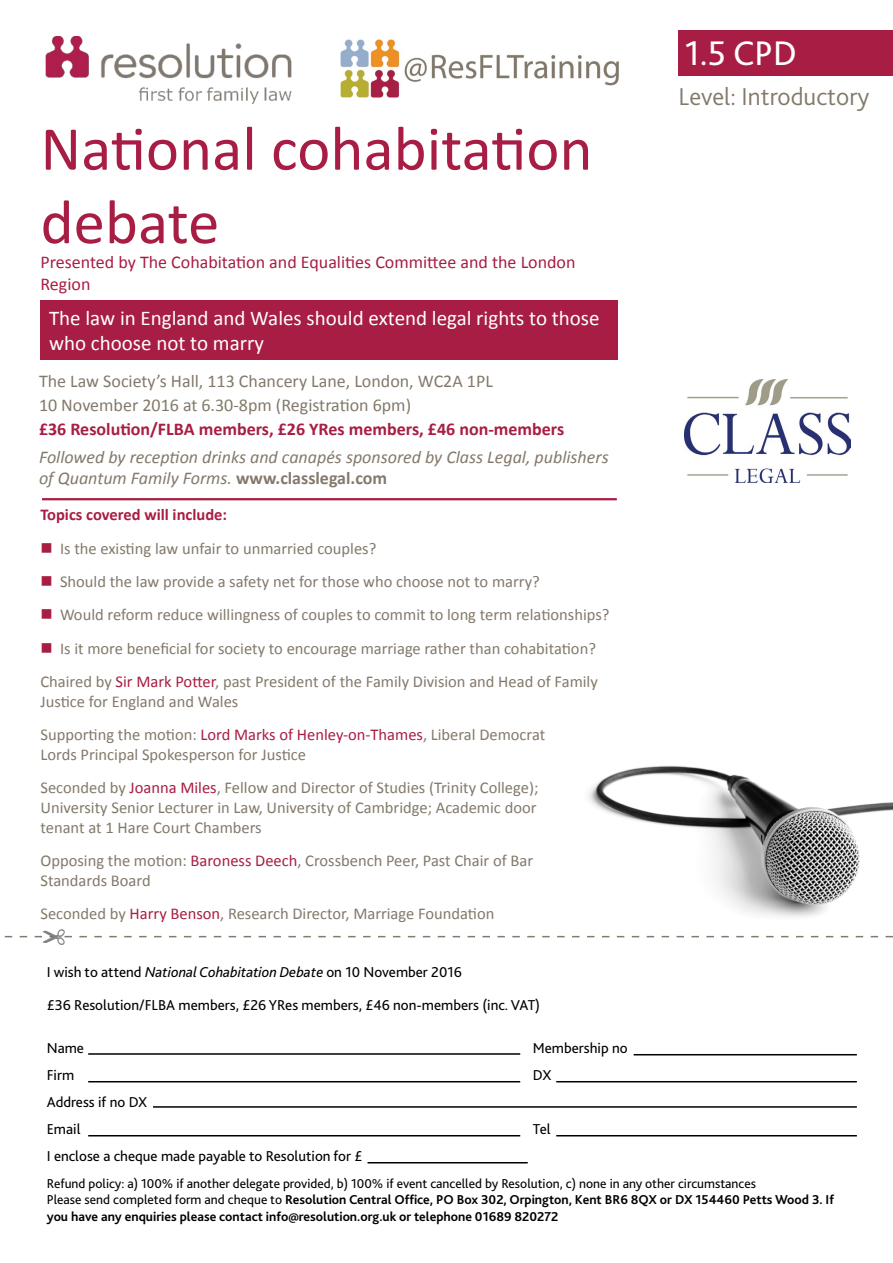
<style>
.page{position:relative;width:893px;height:1263px;background:#fff}
.page>*{position:absolute;margin:0;border:0;box-sizing:border-box;transform-origin:0 0}
.t1{font:63px/73.5px "Calibri";color:#a81d43}
.t2{font:35.7px "Bliss 2";color:#fff}
.t3{font:300 25.5px "Bliss 2";color:#83796b}
.t4{font:21px/25.2px "Calibri";color:#fff}
.t5{font:italic 18px/21.6px "Calibri";color:#83796b}
.t6{font:18px/24px "Calibri";color:#83796b}
.t7{font:18px/21.6px "Calibri";color:#a81d43}
.t8{font:700 18px "Calibri";color:#a81d43}
.t9{font:16.5px/33.3px "Calibri";color:#83796b}
.t10{font:700 16.5px "Calibri";color:#a81d43}
.t11{font:15px/33px "Bliss 2";color:#000}
.t12{font:700 13.5px/16.2px "Bliss 2";color:#000}
.s1{font-weight:700;font-style:normal}
.s2{color:#a81d43}
.s3{font-style:italic}
.s4{font-weight:400}
</style>
<div class="page">
<img style="left:559px;top:766px;width:334px;height:172px">
<div style="left:40px;top:300px;width:578px;height:60px;background:#a81d43"></div>
<img style="left:45px;top:36px;width:246px;height:67px">
<img style="left:341px;top:39px;width:278px;height:58px">
<svg style="left:4px;top:936px;width:889px;height:1px"></svg>
<img style="left:42px;top:929px;width:24px;height:16px">
<hr style="left:88px;top:1053px;width:432px;height:2px;background:#000">
<hr style="left:88px;top:1081px;width:432px;height:1px;background:#000">
<hr style="left:153px;top:1106px;width:704px;height:2px;background:#000">
<hr style="left:88px;top:1135px;width:432px;height:1px;background:#000">
<hr style="left:634px;top:1054px;width:223px;height:1px;background:#000">
<hr style="left:556px;top:1081px;width:301px;height:1px;background:#000">
<hr style="left:556px;top:1135px;width:301px;height:1px;background:#000">
<hr style="left:368px;top:1162px;width:160px;height:1px;background:#000">
<hr style="left:42px;top:498px;width:575px;height:2px;background:#a81d43">
<div style="left:678px;top:30px;width:215px;height:46px;background:#a81d43"></div>
<img style="left:685px;top:379px;width:166px;height:104px">
<h1 class="t1" style="left:40px;top:112px;width:554px">National cohabitation debate</h1>
<p class="t7" style="left:40px;top:251px;width:537px">Presented by The Cohabitation and Equalities Committee and the London<br>Region</p>
<p class="t4" style="left:49px;top:305px;width:552px">The law in England and Wales should extend legal rights to those who choose not to marry</p>
<p class="t6" style="left:39px;top:369px;width:455px">The Law Society’s Hall, 113 Chancery Lane, London, WC2A 1PL<br>10 November 2016 at 6.30-8pm (Registration 6pm)</p>
<p class="t8" style="left:39px;top:417px;width:527px">£36 Resolution/FLBA members, £26 YRes members, £46 non-members</p>
<p class="t5" style="left:39px;top:445px;width:571px">Followed by reception drinks and canapés sponsored by Class Legal, publishers of Quantum Family Forms. <span class="s1">www.classlegal.com</span></p>
<p class="t10" style="left:40px;top:504px;width:188px">Topics covered will include:</p>
<p class="t9" style="left:60px;top:532px;width:318px">Is the existing law unfair to unmarried couples?</p>
<p class="t9" style="left:60px;top:565px;width:481px">Should the law provide a safety net for those who choose not to marry?</p>
<p class="t9" style="left:60px;top:598px;width:551px">Would reform reduce willingness of couples to commit to long term relationships?</p>
<p class="t9" style="left:60px;top:632px;width:537px">Is it more beneficial for society to encourage marriage rather than cohabitation?</p>
<p class="t9" style="left:41px;top:665px;width:559px">Chaired by <span class="s2">Sir Mark Potter</span>, past President of the Family Division and Head of Family</p>
<p class="t9" style="left:40px;top:685px;width:506px">Justice for England and Wales<br>Supporting the motion: <span class="s2">Lord Marks of Henley-on-Thames</span>, Liberal Democrat</p>
<p class="t9" style="left:40px;top:738px;width:499px">Lords Principal Spokesperson for Justice<br>Seconded by <span class="s2">Joanna Miles</span>, Fellow and Director of Studies (Trinity College);</p>
<p class="t9" style="left:40px;top:798px;width:497px;line-height:19.8px">University Senior Lecturer in Law, University of Cambridge; Academic door tenant at 1 Hare Court Chambers</p>
<p class="t9" style="left:40px;top:851px;width:494px;line-height:19.8px">Opposing the motion: <span class="s2">Baroness Deech</span>, Crossbench Peer, Past Chair of Bar<br>Standards Board</p>
<p class="t9" style="left:40px;top:897px;width:455px">Seconded by <span class="s2">Harry Benson</span>, Research Director, Marriage Foundation</p>
<p class="t11" style="left:47px;top:955px;width:495px">I wish to attend <span class="s3">National Cohabitation Debate</span> on 10 November 2016<br>£36 Resolution/FLBA members, £26 YRes members, £46 non-members (inc. VAT)</p>
<p class="t11" style="left:47px;top:1031px;width:39px">Name</p>
<p class="t11" style="left:533px;top:1031px;width:96px">Membership no</p>
<p class="t11" style="left:47px;top:1058px;width:29px">Firm</p>
<p class="t11" style="left:533px;top:1058px;width:20px">DX</p>
<p class="t11" style="left:47px;top:1088px;width:102px;line-height:27px">Address if no DX<br>Email</p>
<p class="t11" style="left:533px;top:1112px;width:19px">Tel</p>
<h2 class="t2" style="left:685px;top:31px;width:113px">1.5 CPD</h2>
<h3 class="t3" style="left:678px;top:81px;width:192px">Level: Introductory</h3>
<p class="t11" style="left:47px;top:1139px;width:317px">I enclose a cheque made payable to Resolution for £</p>
<p class="t12" style="left:47px;top:1175px;width:789px"><span class="s4">Refund policy: a) 100% if another delegate provided, b) 100% if event cancelled by Resolution, c) none in any other circumstances<br>Please send completed form and cheque to</span> Resolution Central Office, PO Box 302, Orpington, Kent BR6 8QX or DX 154460 Petts Wood 3. If you have any enquiries please contact info@resolution.org.uk or telephone 01689 820272</p>
</div>
